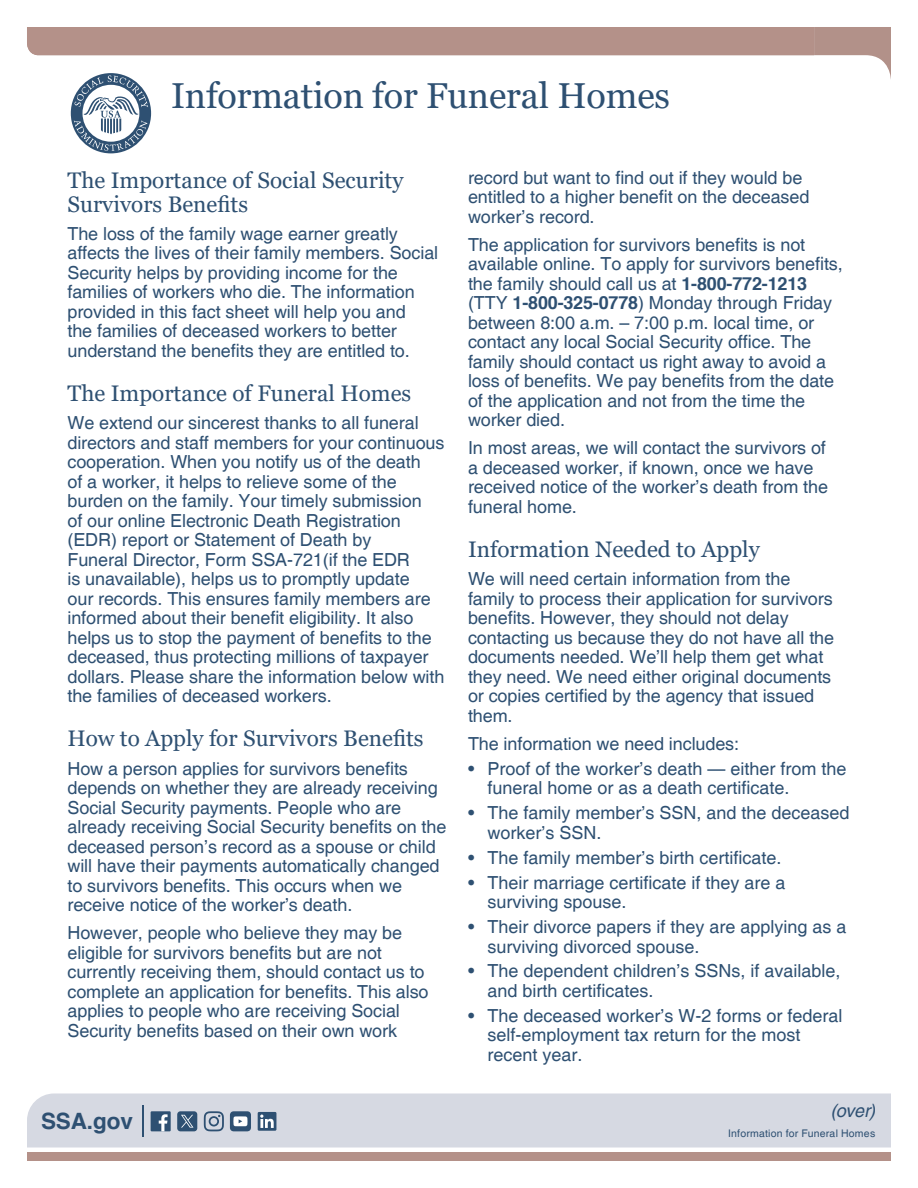
<style>
.page{position:relative;width:918px;height:1188px;background:#fff}
.page>*{position:absolute;margin:0;border:0;box-sizing:border-box;transform-origin:0 0}
.t1{font:36px "Georgia";letter-spacing:-.005em;color:#2e5072}
.t2{font:22.5px/24px "Georgia";color:#2e5072}
.t3{font:700 22.5px "Helvetica";letter-spacing:-.005em;color:#2e5072}
.t4{font:18px/19.5px "Helvetica";letter-spacing:-.005em;color:#2e5072}
.t5{font:italic 18px "Helvetica";color:#2e5072}
.t6{font:10.5px "Helvetica";letter-spacing:.02em;color:#2e5072}
.s1{font-weight:700}
</style>
<div class="page">
<div style="left:27px;top:1094px;width:864px;height:54px;background:#d6d9e2"></div>
<hr style="left:142px;top:1105px;width:2px;height:32px;background:#2e5072">
<div style="left:27px;top:1153px;width:864px;height:8px;background:#b49189"></div>
<svg style="left:258px;top:1112px;width:18px;height:19px"></svg>
<svg style="left:230px;top:1111px;width:21px;height:20px"></svg>
<svg style="left:204px;top:1111px;width:20px;height:20px"></svg>
<div style="left:177px;top:1111px;width:20px;height:20px;background:#2e5072;border-radius:3px"></div>
<svg style="left:181px;top:1115px;width:13px;height:13px"></svg>
<div style="left:151px;top:1111px;width:20px;height:20px;background:#2e5072"></div>
<svg style="left:159px;top:1114px;width:9px;height:17px"></svg>
<svg style="left:27px;top:27px;width:864px;height:124px"></svg>
<h1 class="t1" style="left:171px;top:74px;width:501px">Information for Funeral Homes</h1>
<h1 class="t2" style="left:68px;top:168px;width:337px">The Importance of Social Security<br>Survivors Benefits</h1>
<p class="t4" style="left:68px;top:224px;width:372px">The loss of the family wage earner greatly affects the lives of their family members. Social Security helps by providing income for the families of workers who die. The information provided in this fact sheet will help you and<br>the families of deceased workers to better understand the benefits they are entitled to.</p>
<h1 class="t2" style="left:68px;top:382px;width:345px">The Importance of Funeral Homes</h1>
<p class="t4" style="left:68px;top:414px;width:379px">We extend our sincerest thanks to all funeral directors and staff members for your continuous cooperation. When you notify us of the death<br>of a worker, it helps to relieve some of the burden on the family. Your timely submission<br>of our online Electronic Death Registration (EDR) report or Statement of Death by<br>Funeral Director, Form SSA-721(if the EDR<br>is unavailable), helps us to promptly update<br>our records. This ensures family members are informed about their benefit eligibility. It also helps us to stop the payment of benefits to the deceased, thus protecting millions of taxpayer dollars. Please share the information below with the families of deceased workers.</p>
<h1 class="t2" style="left:68px;top:727px;width:358px">How to Apply for Survivors Benefits</h1>
<p class="t4" style="left:68px;top:759px;width:380px">How a person applies for survivors benefits depends on whether they are already receiving Social Security payments. People who are already receiving Social Security benefits on the deceased person’s record as a spouse or child will have their payments automatically changed to survivors benefits. This occurs when we receive notice of the worker’s death.</p>
<p class="t4" style="left:68px;top:924px;width:363px">However, people who believe they may be eligible for survivors benefits but are not currently receiving them, should contact us to complete an application for benefits. This also applies to people who are receiving Social Security benefits based on their own work</p>
<p class="t3" style="left:41px;top:1103px;width:93px">SSA.gov</p>
<p class="t4" style="left:468px;top:168px;width:343px">record but want to find out if they would be entitled to a higher benefit on the deceased worker’s record.</p>
<p class="t4" style="left:468px;top:235px;width:376px">The application for survivors benefits is not available online. To apply for survivors benefits, the family should call us at <span class="s1">1-800-772-1213 </span>(TTY <span class="s1">1-800-325-0778</span>) Monday through Friday between 8:00 a.m. – 7:00 p.m. local time, or contact any local Social Security office. The family should contact us right away to avoid a loss of benefits. We pay benefits from the date of the application and not from the time the worker died.</p>
<p class="t4" style="left:468px;top:439px;width:362px">In most areas, we will contact the survivors of a deceased worker, if known, once we have received notice of the worker’s death from the funeral home.</p>
<h1 class="t2" style="left:468px;top:538px;width:293px">Information Needed to Apply</h1>
<p class="t4" style="left:468px;top:570px;width:368px">We will need certain information from the family to process their application for survivors benefits. However, they should not delay contacting us because they do not have all the documents needed. We’ll help them get what they need. We need either original documents or copies certified by the agency that issued them.</p>
<p class="t4" style="left:468px;top:735px;width:273px">The information we need includes:</p>
<p class="t4" style="left:487px;top:760px;width:361px;text-indent:-19px">• Proof of the worker’s death — either from the funeral home or as a death certificate.</p>
<p class="t4" style="left:487px;top:804px;width:364px;text-indent:-19px">• The family member’s SSN, and the deceased worker’s SSN.</p>
<p class="t4" style="left:468px;top:848px;width:315px">• The family member’s birth certificate.</p>
<p class="t4" style="left:487px;top:873px;width:300px;text-indent:-19px">• Their marriage certificate if they are a surviving spouse.</p>
<p class="t4" style="left:487px;top:918px;width:361px;text-indent:-19px">• Their divorce papers if they are applying as a surviving divorced spouse.</p>
<p class="t4" style="left:487px;top:962px;width:355px;text-indent:-19px">• The dependent children’s SSNs, if available, and birth certificates.</p>
<p class="t4" style="left:487px;top:1006px;width:357px;text-indent:-19px">• The deceased worker’s W-2 forms or federal self-employment tax return for the most recent year.</p>
<p class="t5" style="left:831px;top:1101px;width:46px">(over)</p>
<p class="t6" style="left:728px;top:1127px;width:149px">Information for Funeral Homes</p>
</div>
